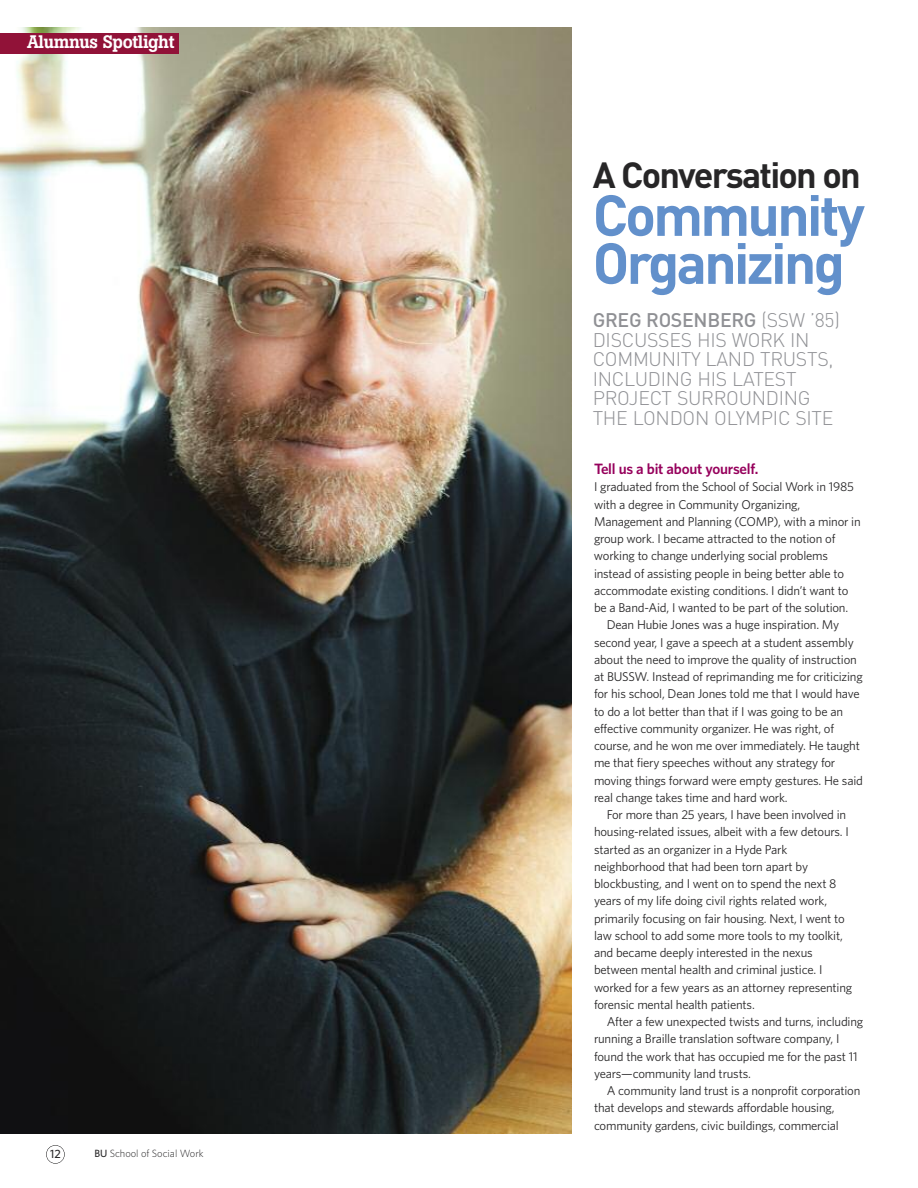
<style>
.page{position:relative;width:918px;height:1188px;background:#fff}
.page>*{position:absolute;margin:0;border:0;box-sizing:border-box;transform-origin:0 0}
.t1{font:700 57px/48px "DIN";letter-spacing:-.05em;color:#6290cb}
.t2{font:700 36px "DIN";letter-spacing:-.05em;color:#272627}
.t3{font:300 19.5px/19.5px "DIN";letter-spacing:-.015em;color:#8f9094}
.t4{font:500 18px "Boton";letter-spacing:-.025em;color:#fff}
.t5{font:600 15px "Whitney";letter-spacing:-.015em;color:#96005c}
.t6{font:12.75px "Whitney";letter-spacing:-.015em;color:#272627}
.t7{font:500 12px "Whitney";color:#272627}
.t8{font:300 10.5px "Whitney";color:#272627}
.s1{font-weight:500}
</style>
<div class="page">
<img style="left:0;top:27px;width:572px;height:1107px">
<div style="left:46px;top:1145px;width:19px;height:19px;border:1px solid #272627;border-radius:50%"></div>
<div style="left:0;top:33px;width:179px;height:20px;background:#911238"></div>
<h3 class="t4" style="left:27px;top:31px;width:149px">Alumnus Spotlight</h3>
<p class="t7" style="left:50px;top:1146px;width:12px">12</p>
<p class="t8" style="left:94px;top:1147px;width:111px"><span class="s1">BU</span> School of Social Work</p>
<h2 class="t2" style="left:593px;top:151px;width:269px">A Conversation on</h2>
<h1 class="t1" style="left:593px;top:189px;width:274px">Community<br>Organizing</h1>
<h3 class="t3" style="left:593px;top:310px;width:249px"><span class="s1">GREG ROSENBERG</span> (SSW ’85)<br>DISCUSSES HIS WORK IN<br>COMMUNITY LAND TRUSTS,<br>INCLUDING HIS LATEST<br>PROJECT SURROUNDING<br>THE LONDON OLYMPIC SITE</h3>
<p class="t5" style="left:594px;top:460px;width:166px">Tell us a bit about yourself.</p>
<p class="t6" style="left:594px;top:479px;width:262px">I graduated from the School of Social Work in 1985</p>
<p class="t6" style="left:594px;top:496px;width:208px">with a degree in Community Organizing,</p>
<p class="t6" style="left:594px;top:514px;width:268px">Management and Planning (COMP), with a minor in</p>
<p class="t6" style="left:594px;top:531px;width:243px">group work. I became attracted to the notion of</p>
<p class="t6" style="left:594px;top:548px;width:236px">working to change underlying social problems</p>
<p class="t6" style="left:594px;top:565px;width:252px">instead of assisting people in being better able to</p>
<p class="t6" style="left:594px;top:583px;width:256px">accommodate existing conditions. I didn’t want to</p>
<p class="t6" style="left:594px;top:600px;width:256px">be a Band-Aid, I wanted to be part of the solution.</p>
<p class="t6" style="left:607px;top:617px;width:234px">Dean Hubie Jones was a huge inspiration. My</p>
<p class="t6" style="left:594px;top:634px;width:261px">second year, I gave a speech at a student assembly</p>
<p class="t6" style="left:594px;top:652px;width:264px">about the need to improve the quality of instruction</p>
<p class="t6" style="left:594px;top:669px;width:270px">at BUSSW. Instead of reprimanding me for criticizing</p>
<p class="t6" style="left:594px;top:686px;width:267px">for his school, Dean Jones told me that I would have</p>
<p class="t6" style="left:594px;top:703px;width:251px">to do a lot better than that if I was going to be an</p>
<p class="t6" style="left:594px;top:721px;width:242px">effective community organizer. He was right, of</p>
<p class="t6" style="left:594px;top:738px;width:267px">course, and he won me over immediately. He taught</p>
<p class="t6" style="left:594px;top:755px;width:243px">me that fiery speeches without any strategy for</p>
<p class="t6" style="left:594px;top:772px;width:270px">moving things forward were empty gestures. He said</p>
<p class="t6" style="left:594px;top:790px;width:195px">real change takes time and hard work.</p>
<p class="t6" style="left:607px;top:807px;width:241px">For more than 25 years, I have been involved in</p>
<p class="t6" style="left:594px;top:824px;width:256px">housing-related issues, albeit with a few detours. I</p>
<p class="t6" style="left:594px;top:841px;width:195px">started as an organizer in a Hyde Park</p>
<p class="t6" style="left:594px;top:859px;width:216px">neighborhood that had been torn apart by</p>
<p class="t6" style="left:594px;top:876px;width:244px">blockbusting, and I went on to spend the next 8</p>
<p class="t6" style="left:594px;top:893px;width:235px">years of my life doing civil rights related work,</p>
<p class="t6" style="left:594px;top:910px;width:252px">primarily focusing on fair housing. Next, I went to</p>
<p class="t6" style="left:594px;top:928px;width:250px">law school to add some more tools to my toolkit,</p>
<p class="t6" style="left:594px;top:945px;width:220px">and became deeply interested in the nexus</p>
<p class="t6" style="left:594px;top:962px;width:230px">between mental health and criminal justice. I</p>
<p class="t6" style="left:594px;top:979px;width:260px">worked for a few years as an attorney representing</p>
<p class="t6" style="left:594px;top:997px;width:162px">forensic mental health patients.</p>
<p class="t6" style="left:607px;top:1014px;width:258px">After a few unexpected twists and turns, including</p>
<p class="t6" style="left:594px;top:1031px;width:247px">running a Braille translation software company, I</p>
<p class="t6" style="left:594px;top:1048px;width:265px">found the work that has occupied me for the past 11</p>
<p class="t6" style="left:594px;top:1066px;width:158px">years—community land trusts.</p>
<p class="t6" style="left:607px;top:1083px;width:255px">A community land trust is a nonprofit corporation</p>
<p class="t6" style="left:594px;top:1100px;width:242px">that develops and stewards affordable housing,</p>
<p class="t6" style="left:594px;top:1117px;width:246px">community gardens, civic buildings, commercial</p>
</div>
